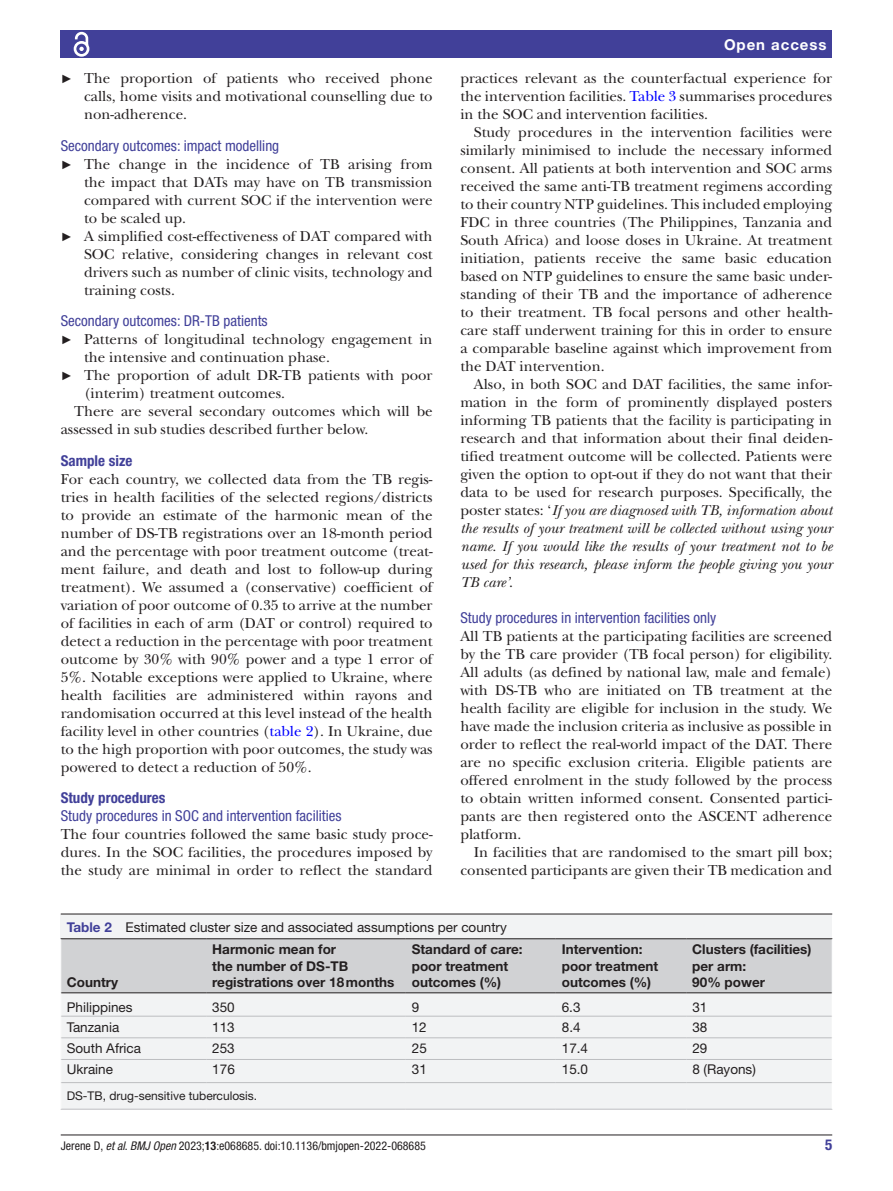
<style>
.page{position:relative;width:893px;height:1191px;background:#fff}
.page>*{position:absolute;margin:0;border:0;box-sizing:border-box;transform-origin:0 0}
.t1{font:15px/18px "New Baskerville";color:#231f20;text-align:justify}
.t2{font:condensed 15px "Helvetica Neue LT Std";color:#414099}
.t3{font:700 condensed 15px "Helvetica Neue LT Std";color:#414099}
.t4{font:700 15px "Helvetica Neue LT Std";letter-spacing:.065em;color:#fff}
.t5{font:700 13.5px/16.2px "Helvetica Neue LT Std";color:#231f20}
.t6{font:13.5px "Helvetica Neue LT Std";color:#231f20}
.t7{font:condensed 12px "Helvetica Neue LT Std";color:#231f20}
.t8{font:12px "Helvetica Neue LT Std";color:#231f20}
.s1{font-family:"Arial";font-size:12px}
.s2{color:#00f}
.s3{font-style:italic}
.s4{font-weight:700;color:#414099}
.s5{font-weight:700}
</style>
<div class="page">
<hr style="left:61px;top:1134px;width:771px;height:1px;background:#231f20">
<div style="left:61px;top:31px;width:771px;height:27px;background:#414099"></div>
<svg style="left:73px;top:31px;width:17px;height:26px"></svg>
<div style="left:61px;top:914px;width:771px;height:195px;background:#f2f3f4"></div>
<hr style="left:61px;top:913px;width:771px;height:1px;background:#231f20">
<hr style="left:61px;top:1109px;width:145px;height:1px;background:#bcbdc0">
<hr style="left:206px;top:1109px;width:200px;height:1px;background:#bcbdc0">
<hr style="left:406px;top:1109px;width:150px;height:1px;background:#bcbdc0">
<hr style="left:556px;top:1109px;width:130px;height:1px;background:#bcbdc0">
<hr style="left:686px;top:1109px;width:146px;height:1px;background:#bcbdc0">
<svg style="left:60px;top:938px;width:773px;height:171px"></svg>
<p class="t1" style="left:84px;top:69px;width:350px;text-indent:-23px"><span class="s1">►</span> The proportion of patients who received phone calls, home visits and motivational counselling due to non-adherence.</p>
<p class="t2" style="left:61px;top:137px;width:220px">Secondary outcomes: impact modelling</p>
<p class="t1" style="left:61px;top:155px;width:373px"><span class="s1">►</span> The change in the incidence of TB arising from</p>
<p class="t1" style="left:84px;top:173px;width:350px">the impact that DATs may have on TB transmission</p>
<p class="t1" style="left:84px;top:191px;width:350px">compared with current SOC if the intervention were</p>
<p class="t1" style="left:84px;top:209px;width:104px">to be scaled up.</p>
<p class="t1" style="left:61px;top:227px;width:373px"><span class="s1">►</span> A simplified cost-effectiveness of DAT compared with</p>
<p class="t1" style="left:84px;top:245px;width:350px">SOC relative, considering changes in relevant cost</p>
<p class="t1" style="left:84px;top:263px;width:350px">drivers such as number of clinic visits, technology and</p>
<p class="t1" style="left:84px;top:281px;width:92px">training costs.</p>
<p class="t2" style="left:61px;top:312px;width:208px">Secondary outcomes: DR-TB patients</p>
<p class="t1" style="left:61px;top:330px;width:373px"><span class="s1">►</span> Patterns of longitudinal technology engagement in</p>
<p class="t1" style="left:84px;top:348px;width:247px">the intensive and continuation phase.</p>
<p class="t1" style="left:61px;top:366px;width:373px"><span class="s1">►</span> The proportion of adult DR-TB patients with poor</p>
<p class="t1" style="left:84px;top:384px;width:203px">(interim) treatment outcomes.</p>
<p class="t1" style="left:74px;top:402px;width:360px">There are several secondary outcomes which will be</p>
<p class="t1" style="left:61px;top:420px;width:309px">assessed in sub studies described further below.</p>
<p class="t3" style="left:61px;top:451px;width:73px">Sample size</p>
<p class="t1" style="left:61px;top:470px;width:373px">For each country, we collected data from the TB regis&shy;tries in health facilities of the selected regions/districts to provide an estimate of the harmonic mean of the number of DS-TB registrations over an 18-month period and the percentage with poor treatment outcome (treat&shy;ment failure, and death and lost to follow-up during treatment). We assumed a (conservative) coefficient of variation of poor outcome of 0.35 to arrive at the number of facilities in each of arm (DAT or control) required to detect a reduction in the percentage with poor treatment outcome by 30% with 90% power and a type 1 error of 5%. Notable exceptions were applied to Ukraine, where health facilities are administered within rayons and randomisation occurred at this level instead of the health facility level in other countries (<span class="s2">table 2</span>). In Ukraine, due to the high proportion with poor outcomes, the study was powered to detect a reduction of 50%.</p>
<p class="t3" style="left:61px;top:789px;width:106px">Study procedures</p>
<p class="t2" style="left:61px;top:807px;width:282px">Study procedures in SOC and intervention facilities</p>
<p class="t1" style="left:61px;top:825px;width:373px">The four countries followed the same basic study proce&shy;dures. In the SOC facilities, the procedures imposed by the study are minimal in order to reflect the standard</p>
<p class="t4" style="left:724px;top:35px;width:104px">Open access</p>
<p class="t1" style="left:460px;top:69px;width:373px">practices relevant as the counterfactual experience for the intervention facilities. <span class="s2">Table 3</span> summarises procedures in the SOC and intervention facilities.</p>
<p class="t1" style="left:460px;top:123px;width:373px;text-indent:14px">Study procedures in the intervention facilities were similarly minimised to include the necessary informed consent. All patients at both intervention and SOC arms received the same anti-TB treatment regimens according to their country NTP guidelines. This included employing FDC in three countries (The Philippines, Tanzania and South Africa) and loose doses in Ukraine. At treatment initiation, patients receive the same basic education based on NTP guidelines to ensure the same basic under&shy;standing of their TB and the importance of adherence to their treatment. TB focal persons and other health&shy;care staff underwent training for this in order to ensure a comparable baseline against which improvement from the DAT intervention.</p>
<p class="t1" style="left:460px;top:375px;width:373px;text-indent:14px">Also, in both SOC and DAT facilities, the same infor&shy;mation in the form of prominently displayed posters informing TB patients that the facility is participating in research and that information about their final deiden&shy;tified treatment outcome will be collected. Patients were given the option to opt-out if they do not want that their data to be used for research purposes. Specifically, the poster states: ‘<span class="s3">If you are diagnosed with TB, information about the results of your treatment will be collected without using your name. If you would like the results of your treatment not to be used for this research, please inform the people giving you your TB care’</span>.</p>
<p class="t2" style="left:460px;top:609px;width:257px">Study procedures in intervention facilities only</p>
<p class="t1" style="left:460px;top:627px;width:373px">All TB patients at the participating facilities are screened by the TB care provider (TB focal person) for eligibility.<br>All adults (as defined by national law, male and female) with DS-TB who are initiated on TB treatment at the health facility are eligible for inclusion in the study. We have made the inclusion criteria as inclusive as possible in order to reflect the real-world impact of the DAT. There are no specific exclusion criteria. Eligible patients are offered enrolment in the study followed by the process to obtain written informed consent. Consented partici&shy;pants are then registered onto the ASCENT adherence platform.</p>
<p class="t1" style="left:460px;top:843px;width:373px;text-align:right">In facilities that are randomised to the smart pill box; consented participants are given their TB medication and</p>
<p class="t6" style="left:67px;top:919px;width:442px"><span class="s4">Table 2</span> Estimated cluster size and associated assumptions per country</p>
<p class="t5" style="left:67px;top:973px;width:53px">Country</p>
<p class="t5" style="left:212px;top:941px;width:184px">Harmonic mean for<br>the number of DS-TB registrations over 18months</p>
<p class="t5" style="left:412px;top:941px;width:112px">Standard of care: poor treatment outcomes (%)</p>
<p class="t5" style="left:562px;top:941px;width:98px">Intervention: poor treatment outcomes (%)</p>
<p class="t5" style="left:692px;top:941px;width:121px">Clusters (facilities) per arm:<br>90% power</p>
<p class="t6" style="left:67px;top:998px;width:67px">Philippines</p>
<p class="t6" style="left:212px;top:998px;width:24px">350</p>
<p class="t6" style="left:412px;top:998px;width:9px">9</p>
<p class="t6" style="left:562px;top:998px;width:20px">6.3</p>
<p class="t6" style="left:692px;top:998px;width:17px">31</p>
<p class="t6" style="left:67px;top:1019px;width:54px">Tanzania</p>
<p class="t6" style="left:212px;top:1019px;width:24px">113</p>
<p class="t6" style="left:412px;top:1019px;width:17px">12</p>
<p class="t6" style="left:562px;top:1019px;width:20px">8.4</p>
<p class="t6" style="left:692px;top:1019px;width:17px">38</p>
<p class="t6" style="left:67px;top:1040px;width:76px">South Africa</p>
<p class="t6" style="left:212px;top:1040px;width:24px">253</p>
<p class="t6" style="left:412px;top:1040px;width:17px">25</p>
<p class="t6" style="left:562px;top:1040px;width:28px">17.4</p>
<p class="t6" style="left:692px;top:1040px;width:17px">29</p>
<p class="t6" style="left:67px;top:1060px;width:48px">Ukraine</p>
<p class="t6" style="left:212px;top:1060px;width:24px">176</p>
<p class="t6" style="left:412px;top:1060px;width:17px">31</p>
<p class="t6" style="left:562px;top:1060px;width:28px">15.0</p>
<p class="t6" style="left:692px;top:1060px;width:65px">8 (Rayons)</p>
<p class="t8" style="left:67px;top:1088px;width:192px">DS-TB, drug-sensitive tuberculosis.</p>
<p class="t7" style="left:61px;top:1138px;width:367px">Jerene D, <span class="s3">et al</span>. <span class="s3">BMJ Open</span> 2023;<span class="s5">13</span>:e068685. doi:10.1136/bmjopen-2022-068685</p>
<p class="t3" style="left:825px;top:1135px;width:9px">5</p>
</div>
